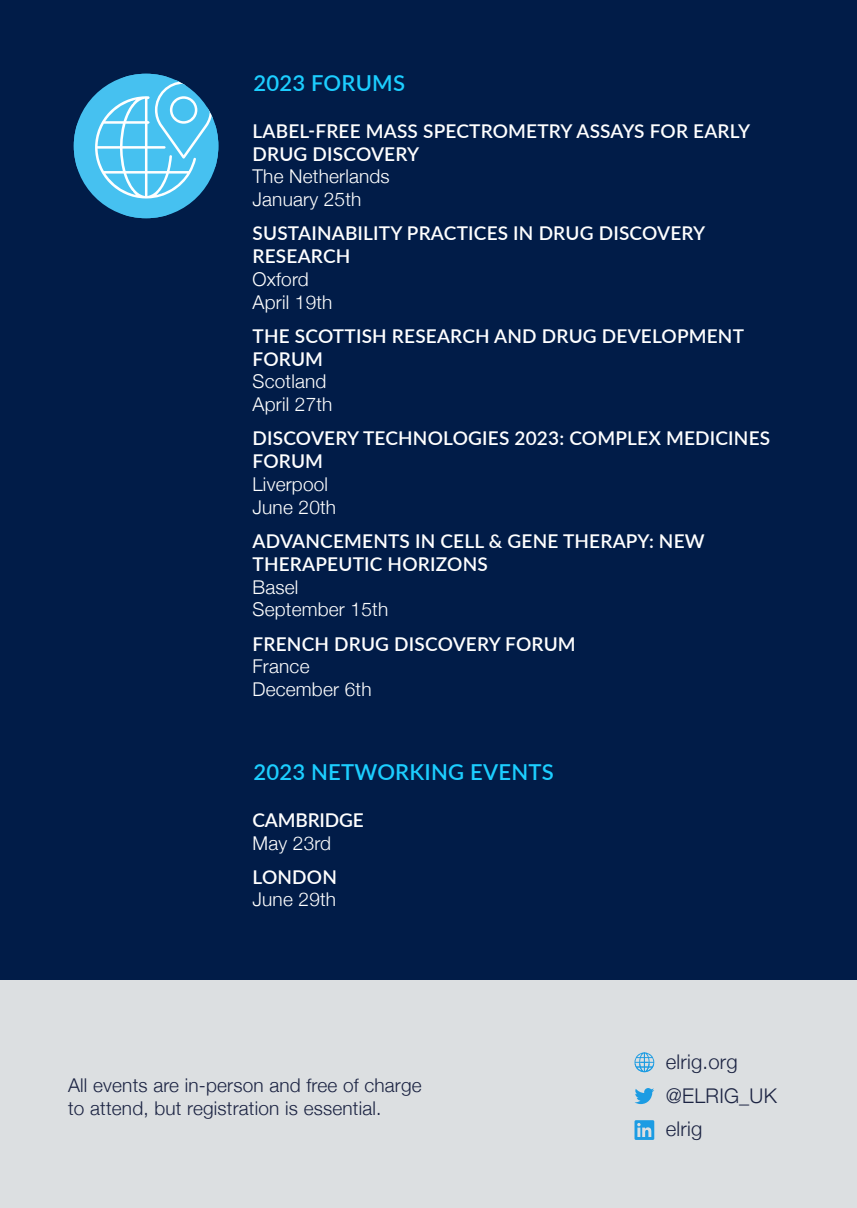
<style>
.page{position:relative;width:857px;height:1208px;background:#fff}
.page>*{position:absolute;margin:0;border:0;box-sizing:border-box;transform-origin:0 0}
.t1{font:600 22px "Lato";letter-spacing:.01em;color:#1cceff}
.t2{font:300 20.2px "Helvetica Neue";letter-spacing:.01em;color:#1c2443}
.t3{font:600 19px/22.8px "Lato";letter-spacing:.01em;color:#fff}
.t4{font:300 19px/22.8px "Helvetica Neue";letter-spacing:.01em;color:#fff}
.t5{font:300 19px/22.8px "Helvetica Neue";letter-spacing:.01em;color:#1c2443}
.t6{font:600 19px "Lato";letter-spacing:-.01em;color:#fff}
</style>
<div class="page">
<div style="left:0;top:0;width:856px;height:1199px;background:#011c48"></div>
<div style="left:0;top:980px;width:856px;height:228px;background:#dcdfe1"></div>
<svg style="left:634px;top:1088px;width:20px;height:16px"></svg>
<svg style="left:634px;top:1120px;width:20px;height:20px"></svg>
<svg style="left:634px;top:1052px;width:20px;height:20px"></svg>
<svg style="left:74px;top:74px;width:144px;height:144px"></svg>
<p class="t1" style="left:253px;top:67px;width:153px">2023 FORUMS</p>
<p class="t3" style="left:252px;top:119px;width:499px">LABEL-FREE MASS SPECTROMETRY ASSAYS FOR EARLY<br>DRUG DISCOVERY</p>
<p class="t4" style="left:252px;top:164px;width:139px">The Netherlands<br>January 25th</p>
<p class="t3" style="left:252px;top:221px;width:454px">SUSTAINABILITY PRACTICES IN DRUG DISCOVERY<br>RESEARCH</p>
<p class="t4" style="left:252px;top:266px;width:81px">Oxford<br>April 19th</p>
<p class="t3" style="left:252px;top:324px;width:492px">THE SCOTTISH RESEARCH AND DRUG DEVELOPMENT<br>FORUM</p>
<p class="t4" style="left:252px;top:369px;width:81px">Scotland<br>April 27th</p>
<p class="t3" style="left:252px;top:426px;width:519px">DISCOVERY TECHNOLOGIES 2023: COMPLEX MEDICINES<br>FORUM</p>
<p class="t4" style="left:252px;top:471px;width:85px">Liverpool<br>June 20th</p>
<p class="t3" style="left:252px;top:529px;width:453px">ADVANCEMENTS IN CELL &amp; GENE THERAPY: NEW<br>THERAPEUTIC HORIZONS</p>
<p class="t4" style="left:252px;top:574px;width:137px">Basel<br>September 15th</p>
<p class="t3" style="left:252px;top:631px;width:324px">FRENCH DRUG DISCOVERY FORUM</p>
<p class="t4" style="left:252px;top:654px;width:120px">France<br>December 6th</p>
<p class="t1" style="left:253px;top:756px;width:302px">2023 NETWORKING EVENTS</p>
<p class="t6" style="left:252px;top:806px;width:113px">CAMBRIDGE</p>
<p class="t4" style="left:252px;top:830px;width:80px">May 23rd</p>
<p class="t3" style="left:252px;top:864px;width:86px">LONDON</p>
<p class="t4" style="left:252px;top:887px;width:85px">June 29th</p>
<p class="t5" style="left:68px;top:1072px;width:355px">All events are in-person and free of charge to attend, but registration is essential.</p>
<p class="t2" style="left:665px;top:1045px;width:73px">elrig.org</p>
<p class="t2" style="left:665px;top:1079px;width:112px">@ELRIG_UK</p>
<p class="t2" style="left:665px;top:1112px;width:38px">elrig</p>
</div>
